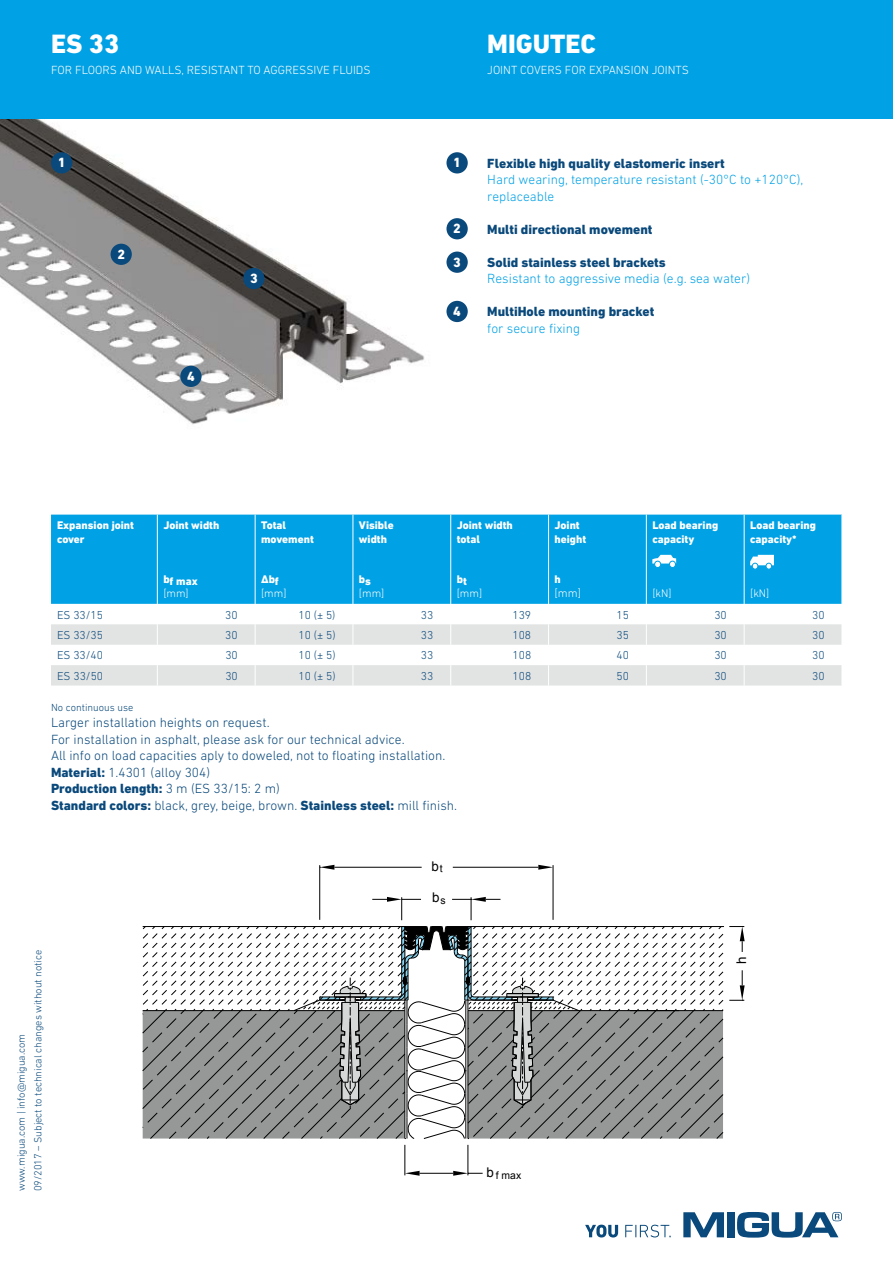
<style>
.page{position:relative;width:893px;height:1263px;background:#fff}
.page>*{position:absolute;margin:0;border:0;box-sizing:border-box;transform-origin:0 0}
.t1{font:800 27px "DIN Next LT Pro";color:#fff}
.t2{font:800 13.65px "DIN Next LT Pro";color:#fff}
.t3{font:300 13.5px/16.5px "DIN Next LT Pro";color:#0a497b}
.t4{font:300 13.5px/16.5px "DIN Next LT Pro";color:#00a1e5}
.t5{font:800 13.5px "DIN Next LT Pro";color:#0a497b}
.t6{font:13.35px "Arial";color:#000}
.t7{font:300 12px "DIN Next LT Pro";color:#fff}
.t8{font:300 11.7px "DIN Next LT Pro";color:#0a497b}
.t9{font:300 11.7px "DIN Next LT Pro";color:#fff}
.t10{font:800 11.25px/13.5px "DIN Next LT Pro";color:#fff}
.t11{font:300 11.25px "DIN Next LT Pro";color:#fff}
.t12{font:300 10.5px/16.5px "DIN Next LT Pro";color:#0a497b}
.t13{font:10.35px "Arial";color:#000}
.s1{font-weight:800}
.s2{font-size:13.35px}
</style>
<div class="page">
<svg style="left:683px;top:1212px;width:41px;height:25px"></svg>
<div style="left:727px;top:1212px;width:8px;height:25px;background:#0a497b"></div>
<svg style="left:737px;top:1212px;width:105px;height:25px"></svg>
<svg style="left:585px;top:1224px;width:86px;height:13px"></svg>
<img style="left:0;top:119px;width:425px;height:306px">
<hr style="left:553px;top:865px;width:1px;height:55px;background:#000">
<hr style="left:319px;top:865px;width:1px;height:55px;background:#000">
<hr style="left:453px;top:867px;width:85px;height:1px;background:#000">
<hr style="left:334px;top:867px;width:88px;height:1px;background:#000">
<svg style="left:538px;top:865px;width:15px;height:5px"></svg>
<svg style="left:320px;top:865px;width:14px;height:5px"></svg>
<svg style="left:372px;top:897px;width:49px;height:23px"></svg>
<svg style="left:452px;top:897px;width:48px;height:23px"></svg>
<hr style="left:405px;top:1145px;width:1px;height:30px;background:#000">
<hr style="left:468px;top:1145px;width:1px;height:30px;background:#000">
<hr style="left:420px;top:1173px;width:33px;height:1px;background:#000">
<svg style="left:405px;top:1171px;width:15px;height:5px"></svg>
<svg style="left:142px;top:926px;width:603px;height:213px"></svg>
<svg style="left:453px;top:1171px;width:30px;height:5px"></svg>
<div style="left:0;top:0;width:893px;height:119px;background:#00a1e5"></div>
<div style="left:51px;top:152px;width:21px;height:21px;background:#0a497b;border-radius:50%"></div>
<div style="left:446px;top:152px;width:22px;height:21px;background:#0a497b;border-radius:50%"></div>
<div style="left:111px;top:244px;width:21px;height:21px;background:#0a497b;border-radius:50%"></div>
<div style="left:446px;top:218px;width:22px;height:21px;background:#0a497b;border-radius:50%"></div>
<div style="left:243px;top:268px;width:21px;height:21px;background:#0a497b;border-radius:50%"></div>
<div style="left:446px;top:252px;width:22px;height:21px;background:#0a497b;border-radius:50%"></div>
<div style="left:180px;top:366px;width:22px;height:21px;background:#0a497b;border-radius:50%"></div>
<div style="left:446px;top:301px;width:22px;height:21px;background:#0a497b;border-radius:50%"></div>
<div style="left:51px;top:515px;width:791px;height:89px;background:#00a1e5"></div>
<svg style="left:51px;top:624px;width:791px;height:61px;fill:#e2e3e3"></svg>
<svg style="left:255px;top:624px;width:1px;height:61px"></svg>
<svg style="left:353px;top:624px;width:1px;height:61px"></svg>
<svg style="left:450px;top:624px;width:1px;height:61px"></svg>
<svg style="left:548px;top:624px;width:1px;height:61px"></svg>
<svg style="left:646px;top:624px;width:1px;height:61px"></svg>
<svg style="left:744px;top:624px;width:1px;height:61px"></svg>
<hr style="left:157px;top:515px;width:1px;height:89px;background:#fff">
<hr style="left:255px;top:515px;width:1px;height:89px;background:#fff">
<hr style="left:353px;top:515px;width:1px;height:89px;background:#fff">
<hr style="left:450px;top:515px;width:1px;height:89px;background:#fff">
<hr style="left:548px;top:515px;width:1px;height:89px;background:#fff">
<svg style="left:157px;top:624px;width:1px;height:61px"></svg>
<hr style="left:646px;top:515px;width:1px;height:89px;background:#fff">
<hr style="left:744px;top:515px;width:1px;height:89px;background:#fff">
<div style="left:654px;top:561px;width:7px;height:7px;border:1px solid #00a1e5;border-radius:50%"></div>
<svg style="left:652px;top:555px;width:24px;height:12px"></svg>
<div style="left:669px;top:561px;width:7px;height:7px;border:1px solid #00a1e5;border-radius:50%"></div>
<svg style="left:750px;top:555px;width:24px;height:14px"></svg>
<div style="left:765px;top:563px;width:7px;height:6px;border:1px solid #00a1e5;border-radius:50%"></div>
<h1 class="t1" style="left:51px;top:28px;width:70px">ES 33</h1>
<p class="t7" style="left:51px;top:63px;width:321px">FOR FLOORS AND WALLS, RESISTANT TO AGGRESSIVE FLUIDS</p>
<h1 class="t1" style="left:487px;top:28px;width:110px">MIGUTEC</h1>
<p class="t7" style="left:487px;top:63px;width:203px">JOINT COVERS FOR EXPANSION JOINTS</p>
<p class="t2" style="left:58px;top:155px;width:9px">1</p>
<p class="t2" style="left:453px;top:155px;width:9px">1</p>
<p class="t2" style="left:117px;top:246px;width:9px">2</p>
<p class="t2" style="left:187px;top:368px;width:9px">4</p>
<p class="t2" style="left:250px;top:270px;width:9px">3</p>
<p class="t2" style="left:453px;top:221px;width:9px">2</p>
<p class="t2" style="left:453px;top:254px;width:9px">3</p>
<p class="t2" style="left:453px;top:303px;width:9px">4</p>
<p class="t5" style="left:487px;top:155px;width:239px">Flexible high quality elastomeric insert</p>
<p class="t4" style="left:487px;top:171px;width:318px">Hard wearing, temperature resistant (-30°C to +120°C), replaceable</p>
<p class="t5" style="left:487px;top:221px;width:167px">Multi directional movement</p>
<p class="t5" style="left:487px;top:254px;width:180px">Solid stainless steel brackets</p>
<p class="t4" style="left:487px;top:270px;width:264px">Resistant to aggressive media (e.g. sea water)</p>
<p class="t5" style="left:487px;top:304px;width:169px">MultiHole mounting bracket</p>
<p class="t4" style="left:487px;top:320px;width:94px">for secure fixing</p>
<p class="t10" style="left:57px;top:518px;width:78px">Expansion joint cover</p>
<p class="t10" style="left:163px;top:518px;width:58px">Joint width</p>
<p class="t10" style="left:163px;top:575px;width:36px">bf max</p>
<p class="t11" style="left:163px;top:586px;width:27px">[mm]</p>
<p class="t10" style="left:261px;top:518px;width:54px">Total movement</p>
<p class="t10" style="left:261px;top:572px;width:19px">∆bf</p>
<p class="t11" style="left:261px;top:586px;width:27px">[mm]</p>
<p class="t10" style="left:359px;top:518px;width:36px">Visible width</p>
<p class="t10" style="left:359px;top:574px;width:14px">bs</p>
<p class="t11" style="left:359px;top:586px;width:27px">[mm]</p>
<p class="t10" style="left:457px;top:518px;width:58px">Joint width total</p>
<p class="t10" style="left:457px;top:574px;width:12px">bt</p>
<p class="t11" style="left:457px;top:586px;width:27px">[mm]</p>
<p class="t10" style="left:555px;top:518px;width:33px">Joint height</p>
<p class="t10" style="left:555px;top:572px;width:8px">h</p>
<p class="t9" style="left:555px;top:586px;width:28px">[mm]</p>
<p class="t10" style="left:652px;top:518px;width:67px">Load bearing capacity</p>
<p class="t11" style="left:652px;top:586px;width:21px">[kN]</p>
<p class="t10" style="left:750px;top:518px;width:67px">Load bearing capacity*</p>
<p class="t11" style="left:750px;top:586px;width:21px">[kN]</p>
<p class="t8" style="left:57px;top:608px;width:48px">ES 33/15</p>
<p class="t8" style="left:225px;top:608px;width:14px">30</p>
<p class="t8" style="left:298px;top:608px;width:39px">10 (± 5)</p>
<p class="t8" style="left:421px;top:608px;width:14px">33</p>
<p class="t8" style="left:512px;top:608px;width:20px">139</p>
<p class="t8" style="left:616px;top:608px;width:14px">15</p>
<p class="t8" style="left:714px;top:608px;width:14px">30</p>
<p class="t8" style="left:812px;top:608px;width:14px">30</p>
<p class="t8" style="left:57px;top:628px;width:48px">ES 33/35</p>
<p class="t8" style="left:225px;top:628px;width:14px">30</p>
<p class="t8" style="left:298px;top:628px;width:39px">10 (± 5)</p>
<p class="t8" style="left:421px;top:628px;width:14px">33</p>
<p class="t8" style="left:512px;top:628px;width:20px">108</p>
<p class="t8" style="left:617px;top:628px;width:14px">35</p>
<p class="t8" style="left:714px;top:628px;width:14px">30</p>
<p class="t8" style="left:812px;top:628px;width:14px">30</p>
<p class="t8" style="left:57px;top:649px;width:48px">ES 33/40</p>
<p class="t8" style="left:225px;top:649px;width:14px">30</p>
<p class="t8" style="left:298px;top:649px;width:39px">10 (± 5)</p>
<p class="t8" style="left:421px;top:649px;width:14px">33</p>
<p class="t8" style="left:513px;top:649px;width:20px">108</p>
<p class="t8" style="left:617px;top:649px;width:14px">40</p>
<p class="t8" style="left:714px;top:649px;width:14px">30</p>
<p class="t8" style="left:812px;top:649px;width:14px">30</p>
<p class="t8" style="left:57px;top:669px;width:48px">ES 33/50</p>
<p class="t8" style="left:225px;top:669px;width:14px">30</p>
<p class="t8" style="left:298px;top:669px;width:39px">10 (± 5)</p>
<p class="t8" style="left:421px;top:669px;width:14px">33</p>
<p class="t8" style="left:513px;top:669px;width:20px">108</p>
<p class="t8" style="left:617px;top:669px;width:14px">50</p>
<p class="t8" style="left:714px;top:669px;width:14px">30</p>
<p class="t8" style="left:812px;top:669px;width:14px">30</p>
<p class="t12" style="left:51px;top:699px;width:84px">No continuous use</p>
<p class="t3" style="left:51px;top:714px;width:408px">Larger installation heights on request.<br>For installation in asphalt, please ask for our technical advice.<br>All info on load capacities aply to doweled, not to floating installation.<br><span class="s1">Material:</span> 1.4301 (alloy 304)<br><span class="s1">Production length:</span> 3 m (ES 33/15: 2 m)<br><span class="s1">Standard colors:</span> black, grey, beige, brown. <span class="s1">Stainless steel:</span> mill finish.</p>
<p class="t12" style="left:13px;top:1191px;width:243px;rotate:-90deg">www.migua.com | info@migua.com<br>09/2017 – Subject to technical changes without notice</p>
<p class="t6" style="left:431px;top:857px;width:13px">b<sub>t</sub></p>
<p class="t6" style="left:432px;top:889px;width:15px">b<sub>s</sub></p>
<p class="t13" style="left:487px;top:1168px;width:36px"><span class="s2">b</span> f max</p>
<p class="t6" style="left:733px;top:964px;width:9px;rotate:-90deg">h</p>
</div>
